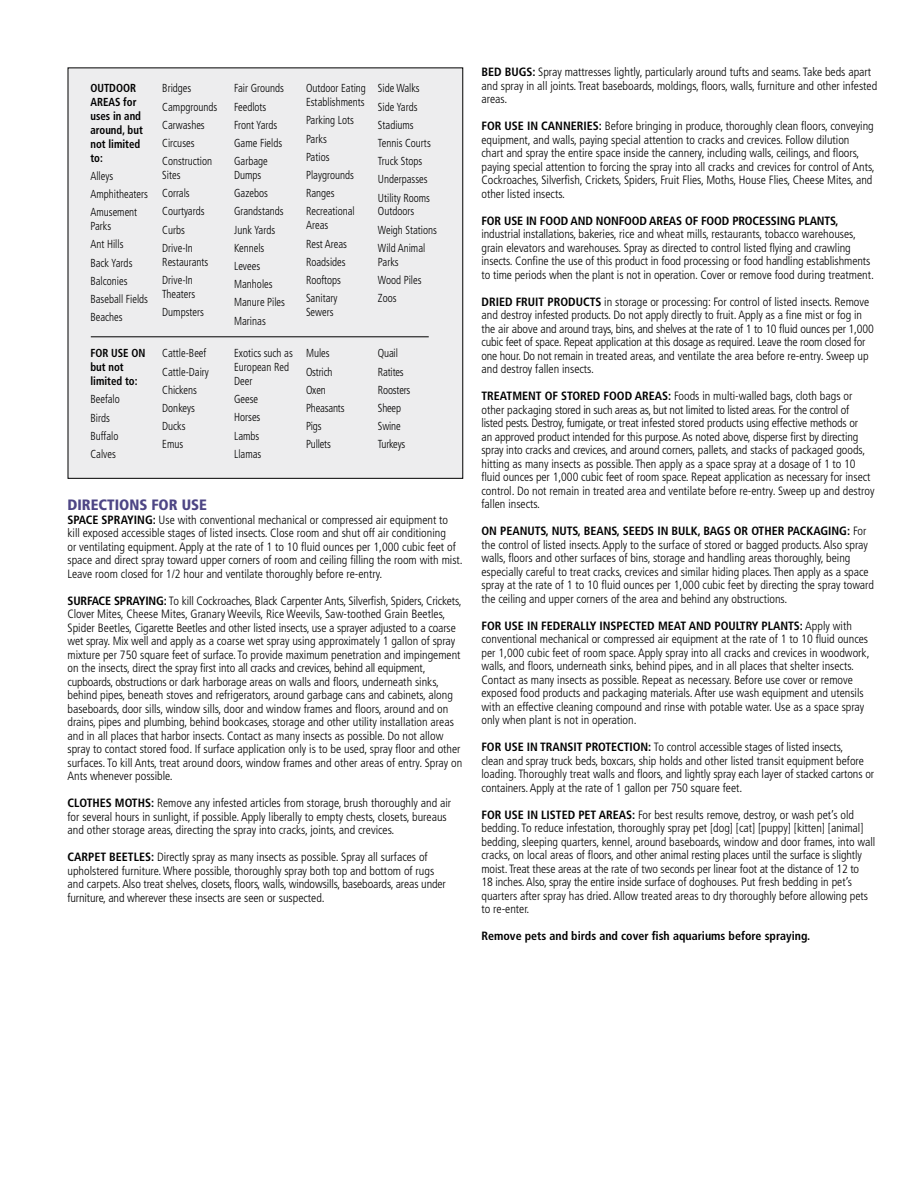
<style>
.page{position:relative;width:918px;height:1188px;background:#fff}
.page>*{position:absolute;margin:0;border:0;box-sizing:border-box;transform-origin:0 0}
.t1{font:900 condensed 15px "Frutiger";color:#4e4685}
.t2{font:300 condensed 12px/13.5px "Frutiger";color:#000}
.t3{font:700 condensed 12px "Frutiger";letter-spacing:-.01em;color:#000}
.t4{font:300 condensed 11.7px/18.1px "Frutiger";color:#000;scale:.93 1}
.t5{font:700 condensed 11.7px/14px "Frutiger";color:#000;scale:.93 1}
.s1{font-weight:700}
</style>
<div class="page">
<div style="left:68px;top:68px;width:395px;height:410px;background:#ededee"></div>
<hr style="left:91px;top:336px;width:338px;height:1px;background:#000">
<p class="t5" style="left:90px;top:81px;width:58px">OUTDOOR<br>AREAS for uses in and around, but not limited to:</p>
<p class="t4" style="left:90px;top:167px;width:63px">Alleys<br>Amphitheaters<br>Amusement</p>
<p class="t4" style="left:90px;top:217px;width:63px">Parks<br>Ant Hills<br>Back Yards<br>Balconies<br>Baseball Fields<br>Beaches</p>
<p class="t5" style="left:90px;top:346px;width:61px">FOR USE ON but not limited to:</p>
<p class="t4" style="left:90px;top:390px;width:33px">Beefalo<br>Birds<br>Buffalo<br>Calves</p>
<p class="t4" style="left:162px;top:79px;width:61px">Bridges<br>Campgrounds<br>Carwashes<br>Circuses<br>Construction</p>
<p class="t4" style="left:162px;top:166px;width:47px">Sites<br>Corrals<br>Courtyards<br>Curbs<br>Drive-In</p>
<p class="t4" style="left:162px;top:253px;width:51px">Restaurants<br>Drive-In</p>
<p class="t4" style="left:162px;top:285px;width:46px">Theaters<br>Dumpsters</p>
<p class="t4" style="left:234px;top:79px;width:55px">Fair Grounds<br>Feedlots<br>Front Yards<br>Game Fields<br>Garbage</p>
<p class="t4" style="left:234px;top:166px;width:56px">Dumps<br>Gazebos<br>Grandstands<br>Junk Yards<br>Kennels<br>Levees<br>Manholes<br>Manure Piles<br>Marinas</p>
<p class="t4" style="left:162px;top:344px;width:52px">Cattle-Beef<br>Cattle-Dairy<br>Chickens<br>Donkeys<br>Ducks<br>Emus</p>
<p class="t4" style="left:234px;top:346px;width:65px;line-height:14px">Exotics such as<br>European Red<br>Deer</p>
<p class="t4" style="left:234px;top:390px;width:31px">Geese<br>Horses<br>Lambs<br>Llamas</p>
<p class="t4" style="left:306px;top:82px;width:66px;line-height:14px">Outdoor Eating<br>Establishments</p>
<p class="t4" style="left:306px;top:112px;width:54px">Parking Lots<br>Parks<br>Patios<br>Playgrounds<br>Ranges<br>Recreational</p>
<p class="t4" style="left:306px;top:216px;width:46px">Areas<br>Rest Areas<br>Roadsides<br>Rooftops<br>Sanitary</p>
<p class="t4" style="left:306px;top:303px;width:31px">Sewers</p>
<p class="t4" style="left:378px;top:79px;width:58px">Side Walks<br>Side Yards<br>Stadiums<br>Tennis Courts<br>Truck Stops<br>Underpasses<br>Utility Rooms</p>
<p class="t4" style="left:378px;top:203px;width:65px">Outdoors<br>Weigh Stations<br>Wild Animal</p>
<p class="t4" style="left:378px;top:253px;width:48px">Parks<br>Wood Piles<br>Zoos</p>
<p class="t4" style="left:306px;top:344px;width:43px">Mules<br>Ostrich<br>Oxen<br>Pheasants<br>Pigs<br>Pullets</p>
<p class="t4" style="left:378px;top:344px;width:36px">Quail<br>Ratites<br>Roosters<br>Sheep<br>Swine<br>Turkeys</p>
<p class="t1" style="left:68px;top:496px;width:141px">DIRECTIONS FOR USE</p>
<p class="t2" style="left:68px;top:513px;width:397px"><span class="s1">SPACE SPRAYING:</span> Use with conventional mechanical or compressed air equipment to kill exposed accessible stages of listed insects. Close room and shut off air conditioning<br>or ventilating equipment. Apply at the rate of 1 to 10 fluid ounces per 1,000 cubic feet of space and direct spray toward upper corners of room and ceiling filling the room with mist.<br>Leave room closed for 1/2 hour and ventilate thoroughly before re-entry.</p>
<p class="t2" style="left:68px;top:594px;width:396px"><span class="s1">SURFACE SPRAYING:</span> To kill Cockroaches, Black Carpenter Ants, Silverfish, Spiders, Crickets, Clover Mites, Cheese Mites, Granary Weevils, Rice Weevils, Saw-toothed Grain Beetles, Spider Beetles, Cigarette Beetles and other listed insects, use a sprayer adjusted to a coarse wet spray. Mix well and apply as a coarse wet spray using approximately 1 gallon of spray mixture per 750 square feet of surface. To provide maximum penetration and impingement on the insects, direct the spray first into all cracks and crevices, behind all equipment, cupboards, obstructions or dark harborage areas on walls and floors, underneath sinks, behind pipes, beneath stoves and refrigerators, around garbage cans and cabinets, along baseboards, door sills, window sills, door and window frames and floors, around and on drains, pipes and plumbing, behind bookcases, storage and other utility installation areas and in all places that harbor insects. Contact as many insects as possible. Do not allow spray to contact stored food. If surface application only is to be used, spray floor and other surfaces. To kill Ants, treat around doors, window frames and other areas of entry. Spray on Ants whenever possible.</p>
<p class="t2" style="left:68px;top:796px;width:385px"><span class="s1">CLOTHES MOTHS:</span> Remove any infested articles from storage, brush thoroughly and air for several hours in sunlight, if possible. Apply liberally to empty chests, closets, bureaus and other storage areas, directing the spray into cracks, joints, and crevices.</p>
<p class="t2" style="left:68px;top:850px;width:380px"><span class="s1">CARPET BEETLES:</span> Directly spray as many insects as possible. Spray all surfaces of upholstered furniture. Where possible, thoroughly spray both top and bottom of rugs and carpets. Also treat shelves, closets, floors, walls, windowsills, baseboards, areas under furniture, and wherever these insects are seen or suspected.</p>
<p class="t2" style="left:482px;top:66px;width:397px"><span class="s1">BED BUGS:</span> Spray mattresses lightly, particularly around tufts and seams. Take beds apart and spray in all joints. Treat baseboards, moldings, floors, walls, furniture and other infested areas.</p>
<p class="t2" style="left:482px;top:120px;width:395px"><span class="s1">FOR USE IN CANNERIES:</span> Before bringing in produce, thoroughly clean floors, conveying equipment, and walls, paying special attention to cracks and crevices. Follow dilution<br>chart and spray the entire space inside the cannery, including walls, ceilings, and floors, paying special attention to forcing the spray into all cracks and crevices for control of Ants, Cockroaches, Silverfish, Crickets, Spiders, Fruit Flies, Moths, House Flies, Cheese Mites, and other listed insects.</p>
<p class="t3" style="left:482px;top:214px;width:359px">FOR USE IN FOOD AND NONFOOD AREAS OF FOOD PROCESSING PLANTS,</p>
<p class="t2" style="left:482px;top:228px;width:394px">industrial installations, bakeries, rice and wheat mills, restaurants, tobacco warehouses, grain elevators and warehouses. Spray as directed to control listed flying and crawling insects. Confine the use of this product in food processing or food handling establishments to time periods when the plant is not in operation. Cover or remove food during treatment.</p>
<p class="t2" style="left:482px;top:295px;width:394px"><span class="s1">DRIED FRUIT PRODUCTS</span> in storage or processing: For control of listed insects. Remove and destroy infested products. Do not apply directly to fruit. Apply as a fine mist or fog in the air above and around trays, bins, and shelves at the rate of 1 to 10 fluid ounces per 1,000 cubic feet of space. Repeat application at this dosage as required. Leave the room closed for one hour. Do not remain in treated areas, and ventilate the area before re-entry. Sweep up and destroy fallen insects.</p>
<p class="t2" style="left:482px;top:390px;width:394px"><span class="s1">TREATMENT OF STORED FOOD AREAS:</span> Foods in multi-walled bags, cloth bags or other packaging stored in such areas as, but not limited to listed areas. For the control of<br>listed pests. Destroy, fumigate, or treat infested stored products using effective methods or<br>an approved product intended for this purpose. As noted above, disperse first by directing spray into cracks and crevices, and around corners, pallets, and stacks of packaged goods, hitting as many insects as possible. Then apply as a space spray at a dosage of 1 to 10 fluid ounces per 1,000 cubic feet of room space. Repeat application as necessary for insect control. Do not remain in treated area and ventilate before re-entry. Sweep up and destroy fallen insects.</p>
<p class="t2" style="left:482px;top:525px;width:394px"><span class="s1">ON PEANUTS, NUTS, BEANS, SEEDS IN BULK, BAGS OR OTHER PACKAGING:</span> For the control of listed insects. Apply to the surface of stored or bagged products. Also spray walls, floors and other surfaces of bins, storage and handling areas thoroughly, being especially careful to treat cracks, crevices and similar hiding places. Then apply as a space spray at the rate of 1 to 10 fluid ounces per 1,000 cubic feet by directing the spray toward the ceiling and upper corners of the area and behind any obstructions.</p>
<p class="t2" style="left:482px;top:619px;width:390px"><span class="s1">FOR USE IN FEDERALLY INSPECTED MEAT AND POULTRY PLANTS:</span> Apply with conventional mechanical or compressed air equipment at the rate of 1 to 10 fluid ounces per 1,000 cubic feet of room space. Apply spray into all cracks and crevices in woodwork, walls, and floors, underneath sinks, behind pipes, and in all places that shelter insects.<br>Contact as many insects as possible. Repeat as necessary. Before use cover or remove exposed food products and packaging materials. After use wash equipment and utensils with an effective cleaning compound and rinse with potable water. Use as a space spray only when plant is not in operation.</p>
<p class="t2" style="left:482px;top:741px;width:394px"><span class="s1">FOR USE IN TRANSIT PROTECTION:</span> To control accessible stages of listed insects,<br>clean and spray truck beds, boxcars, ship holds and other listed transit equipment before loading. Thoroughly treat walls and floors, and lightly spray each layer of stacked cartons or containers. Apply at the rate of 1 gallon per 750 square feet.</p>
<p class="t2" style="left:482px;top:808px;width:395px"><span class="s1">FOR USE IN LISTED PET AREAS:</span> For best results remove, destroy, or wash pet’s old bedding. To reduce infestation, thoroughly spray pet [dog] [cat] [puppy] [kitten] [animal] bedding, sleeping quarters, kennel, around baseboards, window and door frames, into wall cracks, on local areas of floors, and other animal resting places until the surface is slightly moist. Treat these areas at the rate of two seconds per linear foot at the distance of 12 to<br>18 inches. Also, spray the entire inside surface of doghouses. Put fresh bedding in pet’s quarters after spray has dried. Allow treated areas to dry thoroughly before allowing pets to re-enter.</p>
<p class="t3" style="left:482px;top:929px;width:330px">Remove pets and birds and cover fish aquariums before spraying.</p>
</div>
